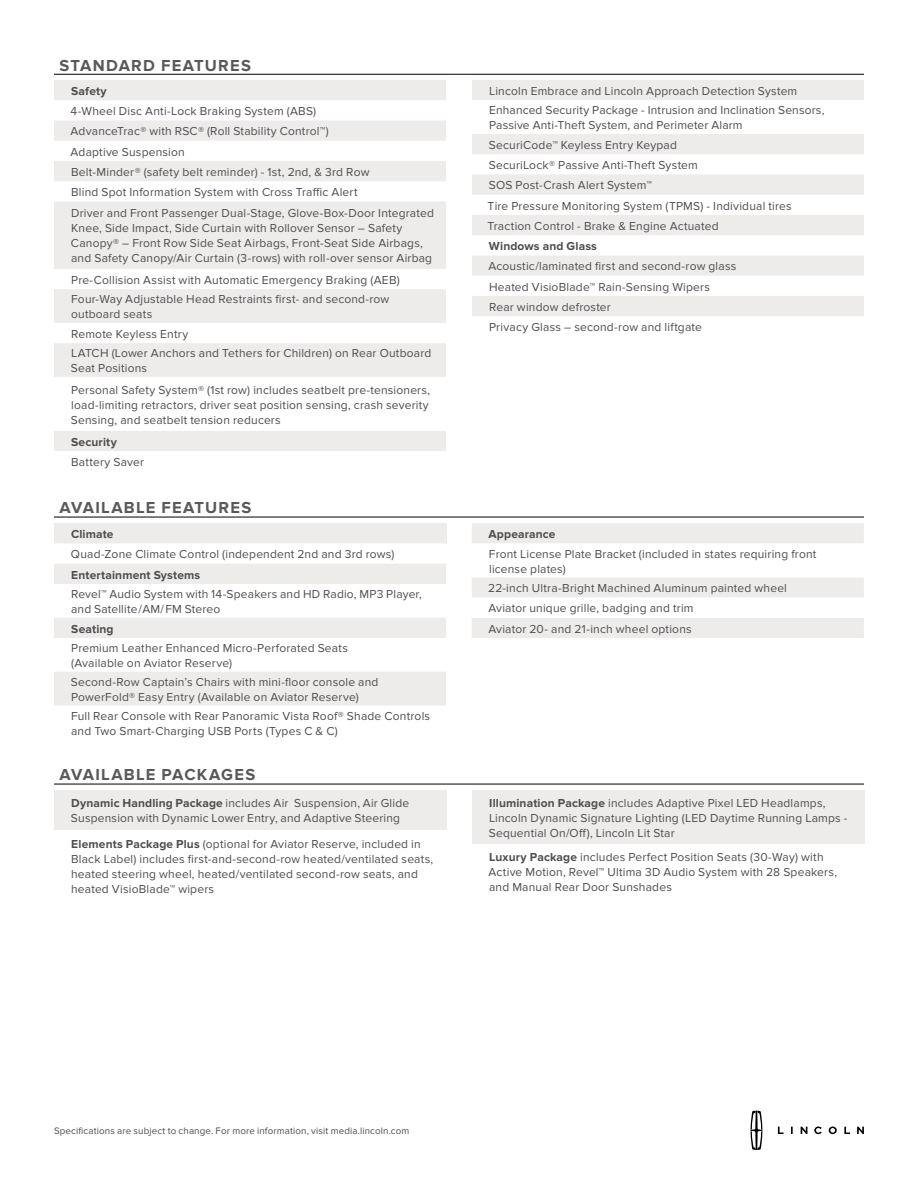
<style>
.page{position:relative;width:918px;height:1188px;background:#fff}
.page>*{position:absolute;margin:0;border:0;box-sizing:border-box;transform-origin:0 0}
.t1{font:700 16.5px "Lincoln Proxima Nova";letter-spacing:.075em;color:#58595b}
.body{font:12px/15px "Lincoln Proxima Nova";letter-spacing:.015em;color:#4d4d4f}
.t2{font:700 12px "Lincoln Proxima Nova";letter-spacing:.01em;color:#4d4d4f}
.t3{font:9.75px "Lincoln Proxima Nova";letter-spacing:.015em;color:#4d4d4f}
.s1{font-weight:700}
</style>
<div class="page">
<svg style="left:801px;top:1127px;width:6px;height:7px"></svg>
<svg style="left:857px;top:1127px;width:7px;height:7px"></svg>
<svg style="left:791px;top:1127px;width:2px;height:7px"></svg>
<svg style="left:829px;top:1127px;width:8px;height:7px"></svg>
<svg style="left:844px;top:1127px;width:6px;height:7px"></svg>
<svg style="left:778px;top:1127px;width:6px;height:7px"></svg>
<svg style="left:814px;top:1127px;width:8px;height:7px"></svg>
<svg style="left:751px;top:1111px;width:11px;height:39px"></svg>
<svg style="left:54px;top:80px;width:392px;height:371px;fill:#eeebeb"></svg>
<svg style="left:472px;top:80px;width:392px;height:236px;fill:#eeebeb"></svg>
<div style="left:472px;top:100px;width:392px;height:34px;background:#fff"></div>
<hr style="left:54px;top:517px;width:810px;height:1px;background:#000">
<div style="left:54px;top:523px;width:392px;height:20px;background:#eeebeb"></div>
<svg style="left:54px;top:564px;width:392px;height:141px;fill:#eeebeb"></svg>
<div style="left:472px;top:523px;width:392px;height:115px;background:#eeebeb"></div>
<svg style="left:472px;top:544px;width:392px;height:74px"></svg>
<hr style="left:54px;top:74px;width:810px;height:1px;background:#000">
<hr style="left:54px;top:784px;width:810px;height:1px;background:#000">
<div style="left:54px;top:790px;width:392px;height:40px;background:#eeebeb"></div>
<div style="left:472px;top:790px;width:392px;height:54px;background:#eeebeb"></div>
<p class="t1" style="left:60px;top:56px;width:193px">STANDARD FEATURES</p>
<p class="t2" style="left:71px;top:84px;width:37px">Safety</p>
<p class="body" style="left:70px;top:104px;width:247px">4-Wheel Disc Anti-Lock Braking System (ABS)</p>
<p class="body" style="left:71px;top:124px;width:260px">AdvanceTrac® with RSC® (Roll Stability Control™)</p>
<p class="body" style="left:71px;top:144px;width:116px">Adaptive Suspension</p>
<p class="body" style="left:71px;top:164px;width:300px">Belt-Minder® (safety belt reminder) - 1st, 2nd, &amp; 3rd Row</p>
<p class="body" style="left:71px;top:185px;width:288px">Blind Spot Information System with Cross Traffic Alert</p>
<p class="body" style="left:71px;top:206px;width:365px">Driver and Front Passenger Dual-Stage, Glove-Box-Door Integrated Knee, Side Impact, Side Curtain with Rollover Sensor – Safety Canopy® – Front Row Side Seat Airbags, Front-Seat Side Airbags, and Safety Canopy/Air Curtain (3-rows) with roll-over sensor Airbag</p>
<p class="body" style="left:71px;top:272px;width:330px">Pre-Collision Assist with Automatic Emergency Braking (AEB)</p>
<p class="body" style="left:71px;top:292px;width:320px">Four-Way Adjustable Head Restraints first- and second-row outboard seats</p>
<p class="body" style="left:71px;top:326px;width:119px">Remote Keyless Entry</p>
<p class="body" style="left:71px;top:346px;width:362px">LATCH (Lower Anchors and Tethers for Children) on Rear Outboard<br>Seat Positions</p>
<p class="body" style="left:71px;top:382px;width:361px;text-align:justify">Personal Safety System® (1st row) includes seatbelt pre-tensioners, load-limiting retractors, driver seat position sensing, crash severity Sensing, and seatbelt tension reducers</p>
<p class="t2" style="left:71px;top:435px;width:47px">Security</p>
<p class="body" style="left:71px;top:455px;width:74px">Battery Saver</p>
<p class="t1" style="left:59px;top:498px;width:193px">AVAILABLE FEATURES</p>
<p class="t2" style="left:71px;top:527px;width:44px">Climate</p>
<p class="body" style="left:71px;top:547px;width:325px">Quad-Zone Climate Control (independent 2nd and 3rd rows)</p>
<p class="t2" style="left:71px;top:568px;width:131px">Entertainment Systems</p>
<p class="body" style="left:71px;top:587px;width:352px">Revel™ Audio System with 14-Speakers and HD Radio, MP3 Player, and Satellite/AM/FM Stereo</p>
<p class="t2" style="left:71px;top:622px;width:44px">Seating</p>
<p class="body" style="left:71px;top:641px;width:278px">Premium Leather Enhanced Micro-Perforated Seats (Available on Aviator Reserve)</p>
<p class="body" style="left:71px;top:675px;width:309px">Second-Row Captain’s Chairs with mini-floor console and<br>PowerFold® Easy Entry (Available on Aviator Reserve)</p>
<p class="body" style="left:71px;top:708px;width:361px">Full Rear Console with Rear Panoramic Vista Roof® Shade Controls and Two Smart-Charging USB Ports (Types C &amp; C)</p>
<p class="t1" style="left:59px;top:765px;width:197px">AVAILABLE PACKAGES</p>
<p class="body" style="left:71px;top:796px;width:340px"><span class="s1">Dynamic Handling Package</span> includes Air Suspension, Air Glide<br>Suspension with Dynamic Lower Entry, and Adaptive Steering</p>
<p class="body" style="left:71px;top:836px;width:364px"><span class="s1">Elements Package Plus</span> (optional for Aviator Reserve, included in Black Label) includes first-and-second-row heated/ventilated seats, heated steering wheel, heated/ventilated second-row seats, and heated VisioBlade™ wipers</p>
<p class="body" style="left:489px;top:83px;width:310px">Lincoln Embrace and Lincoln Approach Detection System</p>
<p class="body" style="left:489px;top:103px;width:337px">Enhanced Security Package - Intrusion and Inclination Sensors,<br>Passive Anti-Theft System, and Perimeter Alarm</p>
<p class="body" style="left:489px;top:137px;width:190px">SecuriCode™ Keyless Entry Keypad</p>
<p class="body" style="left:489px;top:158px;width:211px">SecuriLock® Passive Anti-Theft System</p>
<p class="body" style="left:489px;top:178px;width:164px">SOS Post-Crash Alert System™</p>
<p class="body" style="left:488px;top:198px;width:306px">Tire Pressure Monitoring System (TPMS) - Individual tires</p>
<p class="body" style="left:488px;top:218px;width:232px">Traction Control - Brake &amp; Engine Actuated</p>
<p class="t2" style="left:489px;top:239px;width:110px">Windows and Glass</p>
<p class="body" style="left:489px;top:259px;width:249px">Acoustic/laminated first and second-row glass</p>
<p class="body" style="left:489px;top:279px;width:222px">Heated VisioBlade™ Rain-Sensing Wipers</p>
<p class="body" style="left:489px;top:299px;width:123px">Rear window defroster</p>
<p class="body" style="left:489px;top:320px;width:214px">Privacy Glass – second-row and liftgate</p>
<p class="t2" style="left:489px;top:527px;width:69px">Appearance</p>
<p class="body" style="left:489px;top:546px;width:329px">Front License Plate Bracket (included in states requiring front license plates)</p>
<p class="body" style="left:488px;top:581px;width:300px">22-inch Ultra-Bright Machined Aluminum painted wheel</p>
<p class="body" style="left:488px;top:601px;width:207px">Aviator unique grille, badging and trim</p>
<p class="body" style="left:488px;top:621px;width:205px">Aviator 20- and 21-inch wheel options</p>
<p class="body" style="left:489px;top:796px;width:360px"><span class="s1">Illumination Package</span> includes Adaptive Pixel LED Headlamps,<br>Lincoln Dynamic Signature Lighting (LED Daytime Running Lamps -<br>Sequential On/Off), Lincoln Lit Star</p>
<p class="body" style="left:488px;top:850px;width:350px"><span class="s1">Luxury Package</span> includes Perfect Position Seats (30-Way) with<br>Active Motion, Revel™ Ultima 3D Audio System with 28 Speakers, and Manual Rear Door Sunshades</p>
<p class="t3" style="left:54px;top:1125px;width:357px">Specifications are subject to change. For more information, visit media.lincoln.com</p>
</div>
